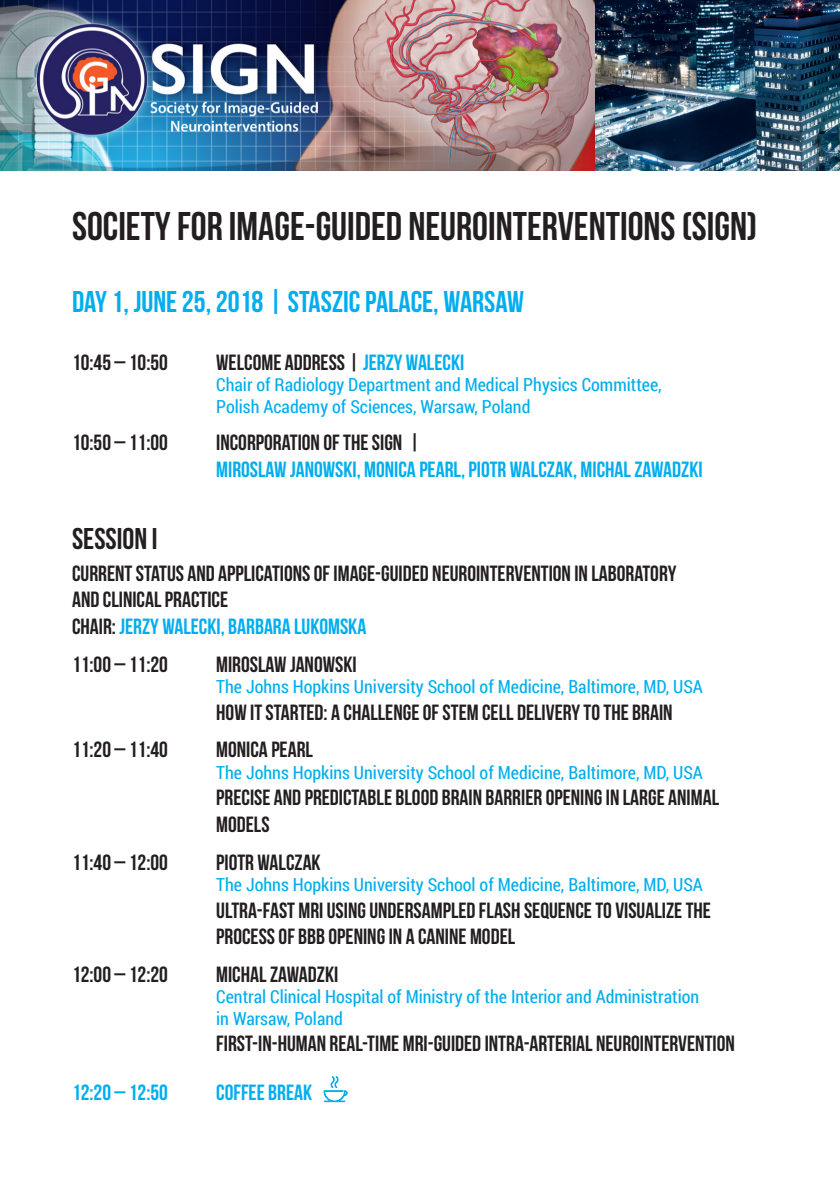
<style>
.page{position:relative;width:840px;height:1191px;background:#fff}
.page>*{position:absolute;margin:0;border:0;box-sizing:border-box;transform-origin:0 0}
.t1{font:40px "Bebas Neue";color:#231f20}
.t2{font:30px "Bebas Neue";color:#00aeef}
.t3{font:30px "Bebas Neue";color:#231f20}
.t4{font:22px/26.4px "Bebas Neue";color:#231f20}
.t5{font:22px/26.4px "Bebas Neue";color:#00aeef}
.t6{font:18px/21.6px "Roboto Condensed";color:#00aeef}
.s1{color:#00aeef}
.s2{color:#231f20}
</style>
<div class="page">
<img style="left:0;top:0;width:839px;height:170px">
<svg style="left:323px;top:1076px;width:25px;height:27px"></svg>
<p class="t1" style="left:72px;top:204px;width:686px">SOCIETY FOR IMAGE-GUIDED NEUROINTERVENTIONS (SIGN)</p>
<p class="t2" style="left:72px;top:285px;width:453px">DAY 1, JUNE 25, 2018 | STASZIC PALACE, WARSAW</p>
<p class="t4" style="left:72px;top:348px;width:97px">10:45 – 10:50</p>
<p class="t4" style="left:216px;top:348px;width:249px">WELCOME ADDRESS | <span class="s1">JERZY WALECKI</span></p>
<p class="t6" style="left:216px;top:373px;width:447px">Chair of Radiology Department and Medical Physics Committee,<br>Polish Academy of Sciences, Warsaw, Poland</p>
<p class="t4" style="left:72px;top:429px;width:97px">10:50 – 11:00</p>
<p class="t5" style="left:216px;top:429px;width:487px"><span class="s2">INCORPORATION OF THE SIGN |<br></span>MIROSLAW JANOWSKI, MONICA PEARL, PIOTR WALCZAK, MICHAL ZAWADZKI</p>
<p class="t3" style="left:72px;top:522px;width:87px">SESSION I</p>
<p class="t4" style="left:72px;top:560px;width:605px">CURRENT STATUS AND APPLICATIONS OF IMAGE-GUIDED NEUROINTERVENTION IN LABORATORY<br>AND CLINICAL PRACTICE<br>CHAIR: <span class="s1">JERZY WALECKI, BARBARA LUKOMSKA</span></p>
<p class="t4" style="left:72px;top:650px;width:97px">11:00 – 11:20</p>
<p class="t4" style="left:216px;top:650px;width:142px">MIROSLAW JANOWSKI</p>
<p class="t6" style="left:216px;top:675px;width:488px">The Johns Hopkins University School of Medicine, Baltimore, MD, USA</p>
<p class="t4" style="left:216px;top:698px;width:457px">HOW IT STARTED: A CHALLENGE OF STEM CELL DELIVERY TO THE BRAIN</p>
<p class="t4" style="left:72px;top:736px;width:97px">11:20 – 11:40</p>
<p class="t4" style="left:216px;top:736px;width:98px">MONICA PEARL</p>
<p class="t6" style="left:216px;top:761px;width:488px">The Johns Hopkins University School of Medicine, Baltimore, MD, USA</p>
<p class="t4" style="left:216px;top:784px;width:504px">PRECISE AND PREDICTABLE BLOOD BRAIN BARRIER OPENING IN LARGE ANIMAL<br>MODELS</p>
<p class="t4" style="left:72px;top:848px;width:97px">11:40 – 12:00</p>
<p class="t4" style="left:216px;top:848px;width:106px">PIOTR WALCZAK</p>
<p class="t6" style="left:216px;top:873px;width:488px">The Johns Hopkins University School of Medicine, Baltimore, MD, USA</p>
<p class="t4" style="left:216px;top:896px;width:496px">ULTRA-FAST MRI USING UNDERSAMPLED FLASH SEQUENCE TO VISUALIZE THE<br>PROCESS OF BBB OPENING IN A CANINE MODEL</p>
<p class="t4" style="left:72px;top:960px;width:97px">12:00 – 12:20</p>
<p class="t4" style="left:216px;top:960px;width:123px">MICHAL ZAWADZKI</p>
<p class="t6" style="left:216px;top:985px;width:484px">Central Clinical Hospital of Ministry of the Interior and Administration in Warsaw, Poland</p>
<p class="t4" style="left:216px;top:1030px;width:520px">FIRST-IN-HUMAN REAL-TIME MRI-GUIDED INTRA-ARTERIAL NEUROINTERVENTION</p>
<p class="t5" style="left:72px;top:1079px;width:97px">12:20 – 12:50</p>
<p class="t5" style="left:216px;top:1079px;width:97px">COFFEE BREAK</p>
</div>
